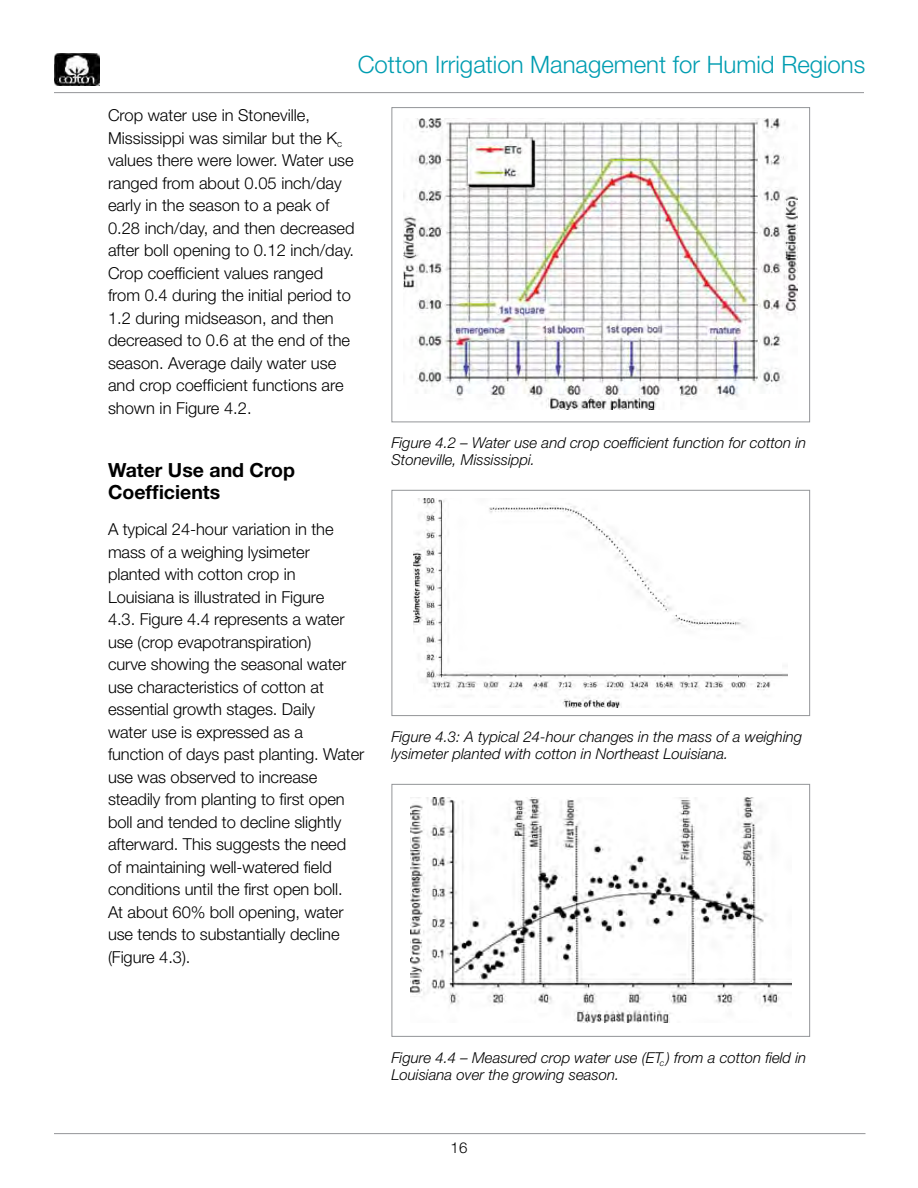
<style>
.page{position:relative;width:918px;height:1188px;background:#fff}
.page>*{position:absolute;margin:0;border:0;box-sizing:border-box;transform-origin:0 0}
.t1{font:300 24px "Helvetica Neue";color:#009db1}
.t2{font:700 19.5px/22.5px "Helvetica Neue";color:#000}
.t3{font:300 16.5px/22.5px "Helvetica Neue";letter-spacing:-.005em;color:#000}
.t4{font:italic 300 15px/16.5px "Helvetica Neue";color:#000}
.t5{font:300 15px "Helvetica Neue";color:#000}
</style>
<div class="page">
<img style="left:54px;top:54px;width:45px;height:32px">
<hr style="left:54px;top:92px;width:810px;height:1px;background:#939598">
<hr style="left:54px;top:1133px;width:812px;height:1px;background:#939598">
<img style="left:404px;top:118px;width:394px;height:292px">
<div style="left:392px;top:107px;width:418px;height:315px;border:1px solid #939598"></div>
<img style="left:414px;top:499px;width:374px;height:208px">
<div style="left:392px;top:490px;width:418px;height:226px;border:1px solid #939598"></div>
<img style="left:410px;top:798px;width:382px;height:225px">
<div style="left:392px;top:784px;width:418px;height:253px;border:1px solid #939598"></div>
<h1 class="t1" style="left:358px;top:50px;width:509px">Cotton Irrigation Management for Humid Regions</h1>
<p class="t3" style="left:108px;top:104px;width:248px">Crop water use in Stoneville,<br>Mississippi was similar but the K<sub>c </sub>values there were lower. Water use ranged from about 0.05 inch/day early in the season to a peak of<br>0.28 inch/day, and then decreased after boll opening to 0.12 inch/day.<br>Crop coefficient values ranged from 0.4 during the initial period to<br>1.2 during midseason, and then decreased to 0.6 at the end of the season. Average daily water use and crop coefficient functions are shown in Figure 4.2.</p>
<p class="t2" style="left:108px;top:458px;width:189px">Water Use and Crop<br>Coefficients</p>
<p class="t3" style="left:108px;top:518px;width:258px">A typical 24-hour variation in the mass of a weighing lysimeter planted with cotton crop in<br>Louisiana is illustrated in Figure<br>4.3. Figure 4.4 represents a water use (crop evapotranspiration)<br>curve showing the seasonal water use characteristics of cotton at essential growth stages. Daily<br>water use is expressed as a<br>function of days past planting. Water use was observed to increase steadily from planting to first open boll and tended to decline slightly afterward. This suggests the need<br>of maintaining well-watered field conditions until the first open boll.<br>At about 60% boll opening, water use tends to substantially decline (Figure 4.3).</p>
<p class="t4" style="left:392px;top:435px;width:416px">Figure 4.2 – Water use and crop coefficient function for cotton in<br>Stoneville, Mississippi.</p>
<p class="t4" style="left:392px;top:728px;width:412px">Figure 4.3: A typical 24-hour changes in the mass of a weighing lysimeter planted with cotton in Northeast Louisiana.</p>
<p class="t4" style="left:392px;top:1049px;width:416px">Figure 4.4 – Measured crop water use (ET<sub>c</sub> ) from a cotton field in<br>Louisiana over the growing season.</p>
<p class="t5" style="left:451px;top:1139px;width:18px">16</p>
</div>
